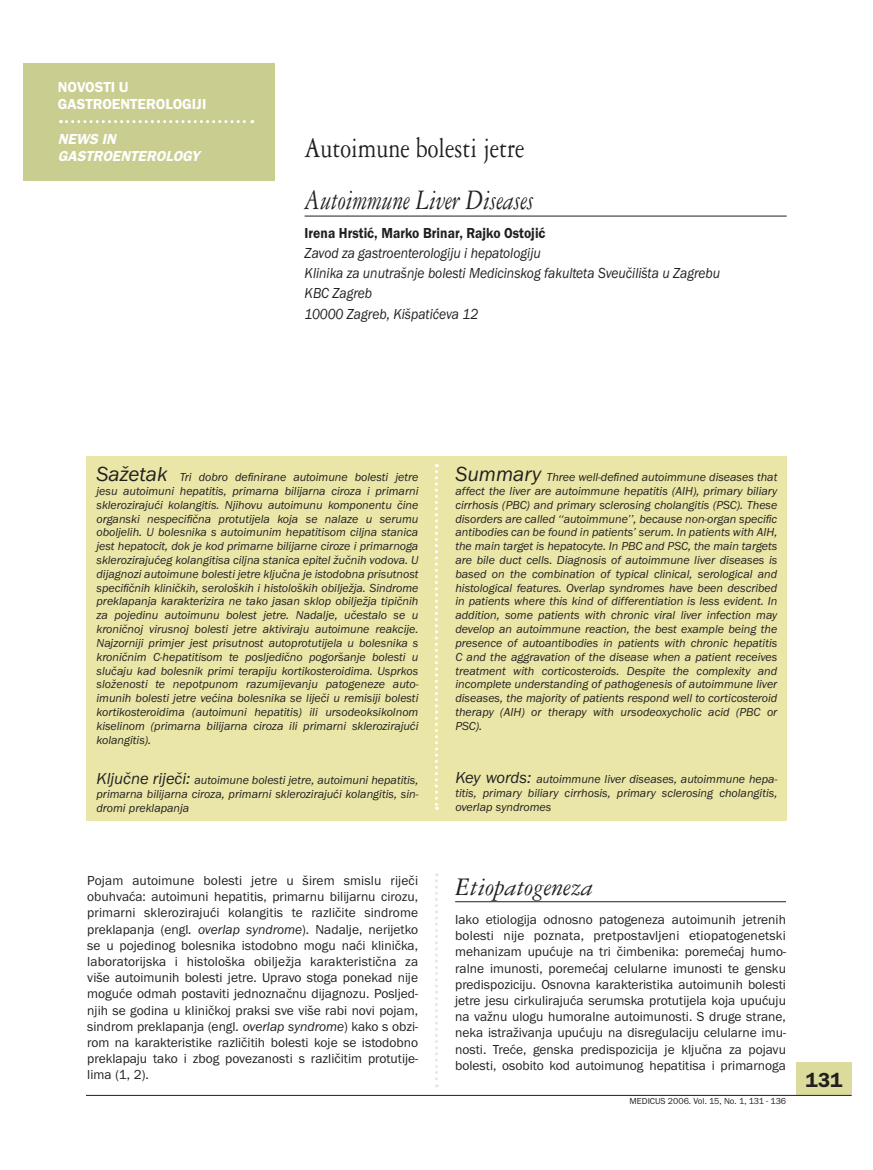
<style>
.page{position:relative;width:873px;height:1170px;background:#fff}
.page>*{position:absolute;margin:0;border:0;box-sizing:border-box;transform-origin:0 0}
.t1{font:italic 30px "Garamond Three";color:#231f20;scale:.8 1}
.t2{font:30px "Garamond Three";color:#231f20;scale:.8 1}
.t3{font:italic 27px "Garamond Three";color:#231f20}
.t4{font:600 21px "Franklin Got ITCM";color:#231f20}
.t5{font:italic 15px/20.1px "Franklin Got ITCM";color:#231f20;scale:.9 1}
.t6{font:600 15px "Franklin Got ITCM";letter-spacing:.005em;color:#231f20;scale:.9 1}
.t7{font:600 15px/17.2px "Franklin Got ITCM";color:#fff}
.t8{font:italic 600 15px/17.2px "Franklin Got ITCM";color:#fff}
.t9{font:13.5px/16.2px "Franklin Got ITCM";color:#231f20;text-align:justify}
.t10{font:italic 12px/13.8px "Franklin Got ITCM";color:#231f20;text-align:justify}
.t11{font:9px "Franklin Got ITCM";color:#231f20}
.s1{font-size:21px}
.s2{font-size:16.5px}
.s3{font-style:italic}
</style>
<div class="page">
<div style="left:796px;top:1062px;width:55px;height:33px;background:#dbdb9c"></div>
<hr style="left:86px;top:1094px;width:766px;height:1px;background:#231f20">
<div style="left:24px;top:63px;width:251px;height:117px;background:#c9ce90"></div>
<div style="left:86px;top:456px;width:701px;height:365px;background:#e9e6a7"></div>
<hr style="left:305px;top:216px;width:482px;height:1px;background:#231f20">
<svg style="left:435px;top:464px;width:3px;height:345px"></svg>
<svg style="left:435px;top:873px;width:3px;height:214px"></svg>
<svg style="left:60px;top:120px;width:193px;height:3px"></svg>
<hr style="left:455px;top:901px;width:331px;height:1px;background:#231f20">
<p class="t7" style="left:58px;top:80px;width:150px">NOVOSTI U<br>GASTROENTEROLOGIJI</p>
<p class="t8" style="left:58px;top:131px;width:143px">NEWS IN<br>GASTROENTEROLOGY</p>
<h1 class="t2" style="left:305px;top:138px;width:276px">Autoimune bolesti jetre</h1>
<h1 class="t1" style="left:305px;top:190px;width:288px">Autoimmune Liver Diseases</h1>
<p class="t6" style="left:305px;top:228px;width:269px">Irena Hrstić, Marko Brinar, Rajko Ostojić</p>
<p class="t5" style="left:305px;top:244px;width:463px">Zavod za gastroenterologiju i hepatologiju<br>Klinika za unutrašnje bolesti Medicinskog fakulteta Sveučilišta u Zagrebu KBC Zagreb<br>10000 Zagreb, Kišpatićeva 12</p>
<p class="t10" style="left:96px;top:471px;width:323px"><span class="s1">Sažetak</span> Tri dobro definirane autoimune bolesti jetre jesu autoimuni hepatitis, primarna bilijarna ciroza i primarni sklerozirajući kolangitis. Njihovu autoimunu komponentu čine organski nespecifična protutijela koja se nalaze u serumu oboljelih. U bolesnika s autoimunim hepatitisom ciljna stanica jest hepatocit, dok je kod primarne bilijarne ciroze i primarnoga sklerozirajućeg kolangitisa ciljna stanica epitel žučnih vodova. U dijagnozi autoimune bolesti jetre ključna je istodobna prisutnost specifičnih kliničkih, seroloških i histoloških obilježja. Sindrome preklapanja karakterizira ne tako jasan sklop obilježja tipičnih za pojedinu autoimunu bolest jetre. Nadalje, učestalo se u kroničnoj virusnoj bolesti jetre aktiviraju autoimune reakcije.<br>Najzorniji primjer jest prisutnost autoprotutijela u bolesnika s kroničnim C-hepatitisom te posljedično pogoršanje bolesti u slučaju kad bolesnik primi terapiju kortikosteroidima. Usprkos složenosti te nepotpunom razumijevanju patogeneze auto&shy;imunih bolesti jetre većina bolesnika se liječi u remisiji bolesti kortikosteroidima (autoimuni hepatitis) ili ursodeoksikolnom kiselinom (primarna bilijarna ciroza ili primarni sklerozirajući kolangitis).</p>
<p class="t10" style="left:96px;top:774px;width:323px"><span class="s2">Ključne riječi:</span> autoimune bolesti jetre, autoimuni hepatitis, primarna bilijarna ciroza, primarni sklerozirajući kolangitis, sin&shy;dromi preklapanja</p>
<p class="t10" style="left:455px;top:471px;width:323px"><span class="s1">Summary</span> Three well-defined autoimmune diseases that affect the liver are autoimmune hepatitis (AIH), primary biliary cirrhosis (PBC) and primary sclerosing cholangitis (PSC). These disorders are called ‘‘autoimmune’’, because non-organ specific antibodies can be found in patients’ serum. In patients with AIH, the main target is hepatocyte. In PBC and PSC, the main targets are bile duct cells. Diagnosis of autoimmune liver diseases is based on the combination of typical clinical, serological and histological features. Overlap syndromes have been described in patients where this kind of differentiation is less evident. In addition, some patients with chronic viral liver infection may develop an autoimmune reaction, the best example being the presence of autoantibodies in patients with chronic hepatitis C and the aggravation of the disease when a patient receives treatment with corticosteroids. Despite the complexity and incomplete understanding of pathogenesis of autoimmune liver diseases, the majority of patients respond well to corticosteroid therapy (AIH) or therapy with ursodeoxycholic acid (PBC or PSC).</p>
<p class="t10" style="left:455px;top:773px;width:323px"><span class="s2">Key words:</span> autoimmune liver diseases, autoimmune hepa&shy;titis, primary biliary cirrhosis, primary sclerosing cholangitis, overlap syndromes</p>
<p class="t9" style="left:87px;top:873px;width:332px">Pojam autoimune bolesti jetre u širem smislu riječi obuhvaća: autoimuni hepatitis, primarnu bilijarnu cirozu, primarni sklerozirajući kolangitis te različite sindrome preklapanja (engl<span class="s3">. overlap syndrome</span>). Nadalje, nerijetko se u pojedinog bolesnika istodobno mogu naći klinička, laboratorijska i histološka obilježja karakteristična za više autoimunih bolesti jetre. Upravo stoga ponekad nije moguće odmah postaviti jednoznačnu dijagnozu. Posljed&shy;njih se godina u kliničkoj praksi sve više rabi novi pojam, sindrom preklapanja (engl<span class="s3">. overlap syndrome</span>) kako s obzi&shy;rom na karakteristike različitih bolesti koje se istodobno preklapaju tako i zbog povezanosti s različitim protutije&shy;lima (1, 2).</p>
<h2 class="t3" style="left:455px;top:877px;width:139px">Etiopatogeneza</h2>
<p class="t9" style="left:455px;top:912px;width:332px">Iako etiologija odnosno patogeneza autoimunih jetrenih bolesti nije poznata, pretpostavljeni etiopatogenetski mehanizam upućuje na tri čimbenika: poremećaj humo&shy;ralne imunosti, poremećaj celularne imunosti te gensku predispoziciju. Osnovna karakteristika autoimunih bolesti jetre jesu cirkulirajuća serumska protutijela koja upućuju na važnu ulogu humoralne autoimunosti. S druge strane, neka istraživanja upućuju na disregulaciju celularne imu&shy;nosti. Treće, genska predispozicija je ključna za pojavu bolesti, osobito kod autoimunog hepatitisa i primarnoga</p>
<p class="t11" style="left:630px;top:1097px;width:158px">MEDICUS 2006. Vol. 15, No. 1, 131 - 136</p>
<h3 class="t4" style="left:805px;top:1072px;width:38px">131</h3>
</div>
